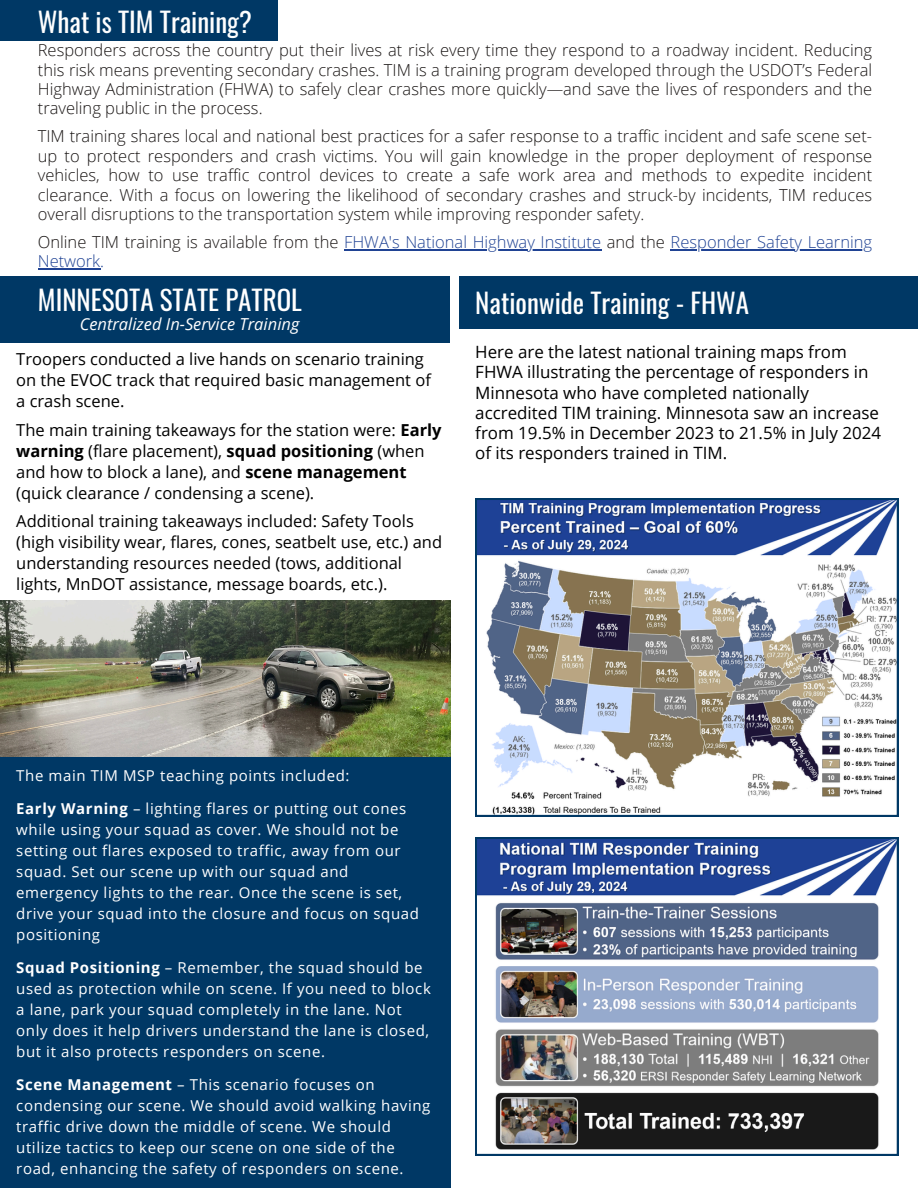
<style>
.page{position:relative;width:918px;height:1188px;background:#fff}
.page>*{position:absolute;margin:0;border:0;box-sizing:border-box;transform-origin:0 0}
.t1{font:27px "Oswald";color:#fefefe}
.t2{font:27px "Oswald";color:#fff}
.t3{font:16.95px/20.2px "Open Sans";color:#000}
.t4{font:300 16.5px/19.4px "Open Sans";color:#181413;text-align:justify}
.t5{font:16.5px/21px "Open Sans";color:#000}
.t6{font:300 16.5px "Open Sans";color:#204394}
.t7{font:italic 16.5px "Open Sans";color:#fff}
.t8{font:15px/21px "Open Sans";letter-spacing:.04em;color:#fff}
.s1{color:#181413}
.s2{font-weight:700}
</style>
<div class="page">
<div style="left:0;top:276px;width:450px;height:67px;background:#003865"></div>
<hr style="left:344px;top:249px;width:257px;height:2px;background:#204394">
<hr style="left:671px;top:249px;width:201px;height:2px;background:#204394">
<hr style="left:38px;top:269px;width:62px;height:1px;background:#204394">
<div style="left:459px;top:276px;width:459px;height:52px;background:#003865"></div>
<svg style="left:475px;top:498px;width:423px;height:319px"></svg>
<svg style="left:475px;top:837px;width:423px;height:319px"></svg>
<div style="left:0;top:0;width:277px;height:41px;background:#003865"></div>
<img style="left:0;top:601px;width:450px;height:157px">
<div style="left:0;top:758px;width:450px;height:430px;background:#003865"></div>
<h3 class="t1" style="left:38px;top:1px;width:216px">What is TIM Training?</h3>
<h2 class="t4" style="left:38px;top:40px;width:836px">Responders across the country put their lives at risk every time they respond to a roadway incident. Reducing this risk means preventing secondary crashes. TIM is a training program developed through the USDOT’s Federal Highway Administration (FHWA) to safely clear crashes more quickly—and save the lives of responders and the traveling public in the process.</h2>
<h3 class="t4" style="left:38px;top:126px;width:836px">TIM training shares local and national best practices for a safer response to a traffic incident and safe scene set&shy;up to protect responders and crash victims. You will gain knowledge in the proper deployment of response vehicles, how to use traffic control devices to create a safe work area and methods to expedite incident clearance. With a focus on lowering the likelihood of secondary crashes and struck-by incidents, TIM reduces overall disruptions to the transportation system while improving responder safety.</h3>
<h3 class="t6" style="left:38px;top:230px;width:836px"><span class="s1">Online TIM training is available from the</span> FHWA's National Highway Institute <span class="s1">and the</span> Responder Safety Learning</h3>
<h3 class="t6" style="left:38px;top:250px;width:68px">Network.</h3>
<h2 class="t1" style="left:475px;top:282px;width:275px">Nationwide Training - FHWA</h2>
<h1 class="t3" style="left:475px;top:341px;width:407px">Here are the latest national training maps from FHWA illustrating the percentage of responders in Minnesota who have completed nationally accredited TIM training. Minnesota saw an increase from 19.5% in December 2023 to 21.5% in July 2024 of its responders trained in TIM.</h1>
<p class="t2" style="left:38px;top:278px;width:266px">MINNESOTA STATE PATROL</p>
<p class="t7" style="left:80px;top:313px;width:221px">Centralized In-Service Training</p>
<p class="t5" style="left:16px;top:348px;width:416px">Troopers conducted a live hands on scenario training on the EVOC track that required basic management of a crash scene.</p>
<p class="t5" style="left:16px;top:419px;width:427px">The main training takeaways for the station were: <span class="s2">Early warning</span> (flare placement), <span class="s2">squad positioning</span> (when and how to block a lane), and <span class="s2">scene management </span>(quick clearance / condensing a scene).</p>
<p class="t5" style="left:16px;top:510px;width:427px">Additional training takeaways included: Safety Tools (high visibility wear, flares, cones, seatbelt use, etc.) and understanding resources needed (tows, additional lights, MnDOT assistance, message boards, etc.).</p>
<p class="t8" style="left:16px;top:765px;width:335px">The main TIM MSP teaching points included:</p>
<p class="t8" style="left:16px;top:798px;width:404px"><span class="s2">Early Warning</span> – lighting flares or putting out cones while using your squad as cover. We should not be setting out flares exposed to traffic, away from our squad. Set our scene up with our squad and emergency lights to the rear. Once the scene is set, drive your squad into the closure and focus on squad positioning</p>
<p class="t8" style="left:16px;top:957px;width:416px"><span class="s2">Squad Positioning</span> – Remember, the squad should be used as protection while on scene. If you need to block a lane, park your squad completely in the lane. Not only does it help drivers understand the lane is closed, but it also protects responders on scene.</p>
<p class="t8" style="left:16px;top:1074px;width:416px"><span class="s2">Scene Management</span> – This scenario focuses on condensing our scene. We should avoid walking having traffic drive down the middle of scene. We should utilize tactics to keep our scene on one side of the road, enhancing the safety of responders on scene.</p>
</div>
